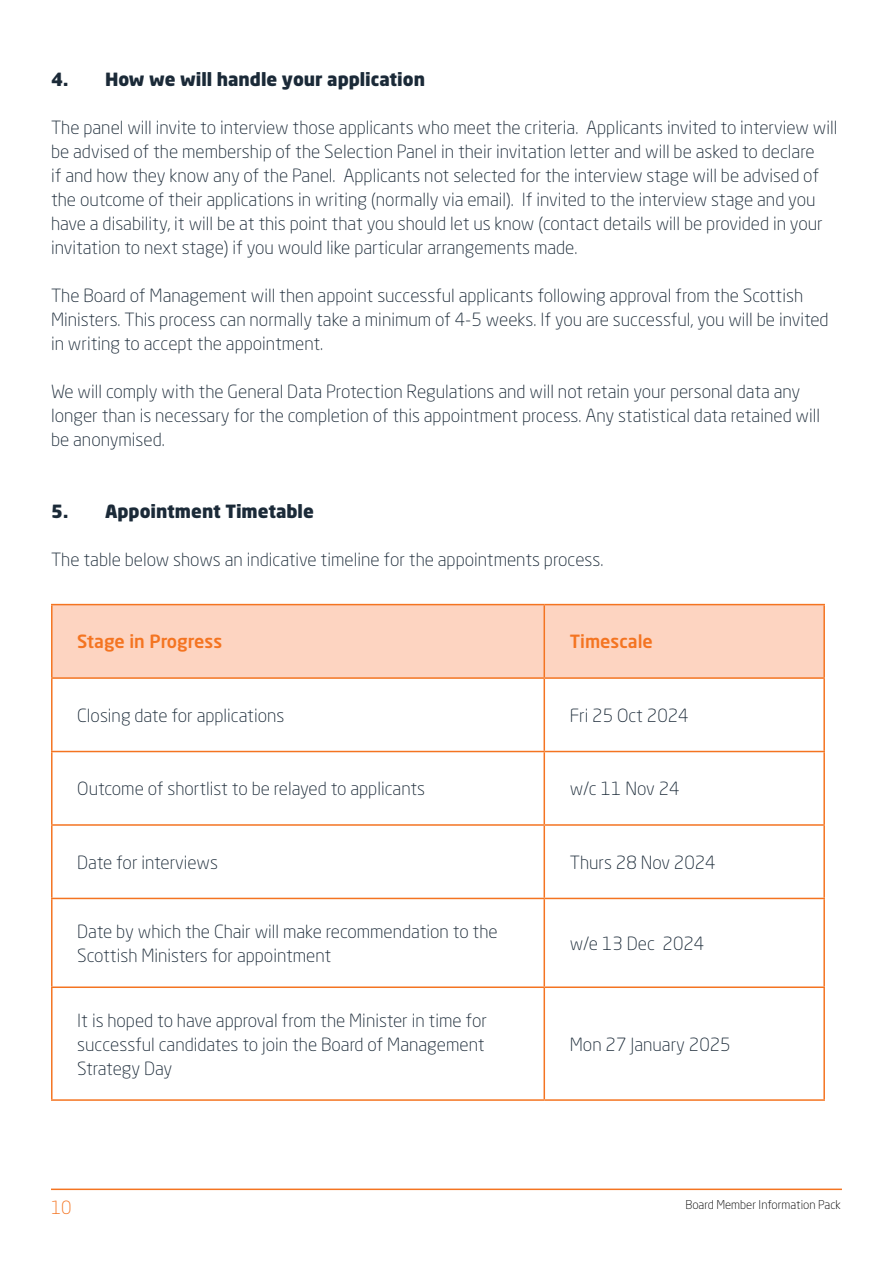
<style>
.page{position:relative;width:893px;height:1263px;background:#fff}
.page>*{position:absolute;margin:0;border:0;box-sizing:border-box;transform-origin:0 0}
.t1{font:300 18px/24px "Neo Sans Std";color:#1b2a38}
.t2{font:900 18px "Neo Sans Std";color:#1b2a38}
.t3{font:500 18px "Neo Sans Std";color:#f47421}
.t4{font:300 18px "Neo Sans Std";color:#f47421}
.t5{font:300 12px "Neo Sans Std";color:#000}
</style>
<div class="page">
<hr style="left:51px;top:1188px;width:791px;height:2px;background:#f47421">
<div style="left:53px;top:605px;width:770px;height:72px;background:#fdd4c1"></div>
<hr style="left:51px;top:604px;width:493px;height:1px;background:#f47421">
<hr style="left:51px;top:605px;width:2px;height:72px;background:#f47421">
<hr style="left:544px;top:604px;width:281px;height:1px;background:#f47421">
<hr style="left:544px;top:605px;width:1px;height:72px;background:#f47421">
<hr style="left:823px;top:605px;width:2px;height:72px;background:#f47421">
<hr style="left:51px;top:677px;width:493px;height:2px;background:#f47421">
<hr style="left:544px;top:677px;width:281px;height:2px;background:#f47421">
<hr style="left:51px;top:679px;width:2px;height:72px;background:#f47421">
<hr style="left:544px;top:679px;width:1px;height:72px;background:#f47421">
<hr style="left:823px;top:679px;width:2px;height:72px;background:#f47421">
<hr style="left:51px;top:751px;width:493px;height:1px;background:#f47421">
<hr style="left:51px;top:752px;width:2px;height:72px;background:#f47421">
<hr style="left:544px;top:751px;width:281px;height:1px;background:#f47421">
<hr style="left:544px;top:752px;width:1px;height:72px;background:#f47421">
<hr style="left:823px;top:752px;width:2px;height:72px;background:#f47421">
<hr style="left:51px;top:824px;width:493px;height:2px;background:#f47421">
<hr style="left:51px;top:826px;width:2px;height:72px;background:#f47421">
<hr style="left:544px;top:824px;width:281px;height:2px;background:#f47421">
<hr style="left:544px;top:826px;width:1px;height:72px;background:#f47421">
<hr style="left:823px;top:826px;width:2px;height:72px;background:#f47421">
<hr style="left:51px;top:898px;width:493px;height:1px;background:#f47421">
<hr style="left:51px;top:899px;width:2px;height:87px;background:#f47421">
<hr style="left:544px;top:898px;width:281px;height:1px;background:#f47421">
<hr style="left:544px;top:899px;width:1px;height:87px;background:#f47421">
<hr style="left:823px;top:899px;width:2px;height:87px;background:#f47421">
<hr style="left:51px;top:986px;width:493px;height:2px;background:#f47421">
<hr style="left:51px;top:988px;width:2px;height:111px;background:#f47421">
<hr style="left:544px;top:986px;width:281px;height:2px;background:#f47421">
<hr style="left:544px;top:988px;width:1px;height:111px;background:#f47421">
<hr style="left:823px;top:988px;width:2px;height:111px;background:#f47421">
<hr style="left:51px;top:1099px;width:493px;height:2px;background:#f47421">
<hr style="left:544px;top:1099px;width:281px;height:2px;background:#f47421">
<p class="t2" style="left:51px;top:68px;width:376px">4. How we will handle your application</p>
<p class="t1" style="left:51px;top:115px;width:788px">The panel will invite to interview those applicants who meet the criteria. Applicants invited to interview will be advised of the membership of the Selection Panel in their invitation letter and will be asked to declare<br>if and how they know any of the Panel. Applicants not selected for the interview stage will be advised of the outcome of their applications in writing (normally via email). If invited to the interview stage and you have a disability, it will be at this point that you should let us know (contact details will be provided in your invitation to next stage) if you would like particular arrangements made.</p>
<p class="t1" style="left:51px;top:283px;width:779px">The Board of Management will then appoint successful applicants following approval from the Scottish<br>Ministers. This process can normally take a minimum of 4-5 weeks. If you are successful, you will be invited in writing to accept the appointment.</p>
<p class="t1" style="left:51px;top:379px;width:771px">We will comply with the General Data Protection Regulations and will not retain your personal data any longer than is necessary for the completion of this appointment process. Any statistical data retained will be anonymised.</p>
<p class="t2" style="left:51px;top:500px;width:264px">5. Appointment Timetable</p>
<p class="t1" style="left:51px;top:547px;width:554px">The table below shows an indicative timeline for the appointments process.</p>
<p class="t3" style="left:77px;top:630px;width:146px">Stage in Progress</p>
<p class="t3" style="left:570px;top:630px;width:85px">Timescale</p>
<p class="t1" style="left:77px;top:703px;width:209px">Closing date for applications</p>
<p class="t1" style="left:570px;top:703px;width:120px">Fri 25 Oct 2024</p>
<p class="t1" style="left:77px;top:776px;width:349px">Outcome of shortlist to be relayed to applicants</p>
<p class="t1" style="left:570px;top:776px;width:111px">w/c 11 Nov 24</p>
<p class="t1" style="left:77px;top:850px;width:142px">Date for interviews</p>
<p class="t1" style="left:570px;top:850px;width:147px">Thurs 28 Nov 2024</p>
<p class="t1" style="left:77px;top:919px;width:422px">Date by which the Chair will make recommendation to the<br>Scottish Ministers for appointment</p>
<p class="t1" style="left:570px;top:931px;width:136px">w/e 13 Dec 2024</p>
<p class="t1" style="left:77px;top:1008px;width:411px">It is hoped to have approval from the Minister in time for successful candidates to join the Board of Management<br>Strategy Day</p>
<p class="t1" style="left:570px;top:1032px;width:162px">Mon 27 January 2025</p>
<p class="t4" style="left:51px;top:1196px;width:22px">10</p>
<p class="t5" style="left:685px;top:1197px;width:157px">Board Member Information Pack</p>
</div>
